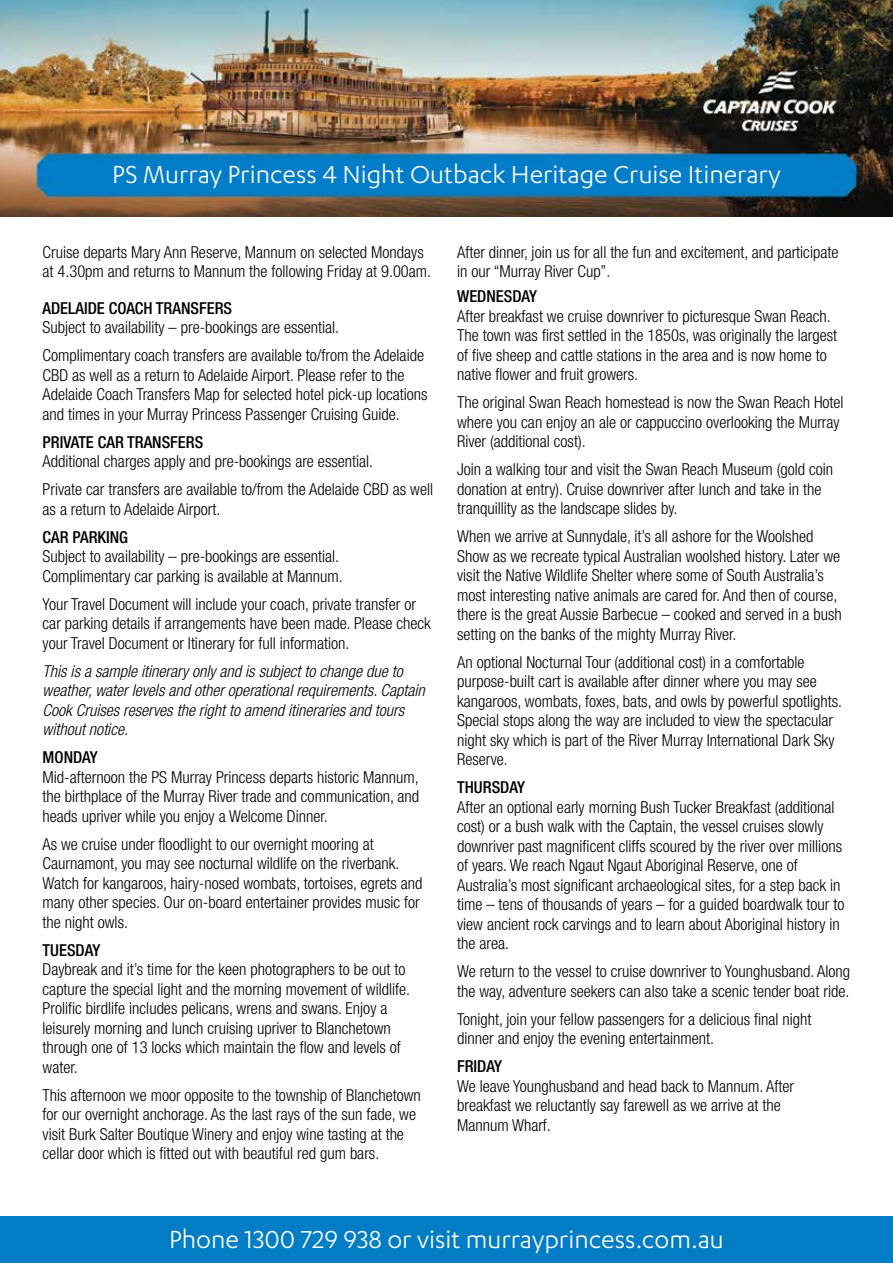
<style>
.page{position:relative;width:893px;height:1263px;background:#fff}
.page>*{position:absolute;margin:0;border:0;box-sizing:border-box;transform-origin:0 0}
.t1{font:28.5px "Karbon";color:#fff}
.t2{font:condensed 28.5px "Helvetica Neue LT Std";color:#fff}
.t3{font:300 condensed 16.5px/19.5px "Helvetica Neue LT Std";color:#000}
.t4{font:italic 300 condensed 16.5px/19.5px "Helvetica Neue LT Std";color:#000}
.t5{font:500 condensed 16.5px "Helvetica Neue LT Std";color:#000}
</style>
<div class="page">
<img style="left:0;top:0;width:893px;height:216px">
<div style="left:0;top:1216px;width:893px;height:47px;background:#007dc5"></div>
<h1 class="t1" style="left:112px;top:158px;width:670px">PS Murray Princess 4 Night Outback Heritage Cruise Itinerary</h1>
<p class="t3" style="left:43px;top:242px;width:390px">Cruise departs Mary Ann Reserve, Mannum on selected Mondays at 4.30pm and returns to Mannum the following Friday at 9.00am.</p>
<p class="t5" style="left:43px;top:298px;width:191px">ADELAIDE COACH TRANSFERS</p>
<p class="t3" style="left:43px;top:313px;width:383px;line-height:28px">Subject to availability – pre-bookings are essential.<br>Complimentary coach transfers are available to/from the Adelaide</p>
<p class="t3" style="left:43px;top:365px;width:387px">CBD as well as a return to Adelaide Airport. Please refer to the<br>Adelaide Coach Transfers Map for selected hotel pick-up locations and times in your Murray Princess Passenger Cruising Guide.</p>
<p class="t5" style="left:43px;top:432px;width:162px">PRIVATE CAR TRANSFERS</p>
<p class="t3" style="left:43px;top:447px;width:392px;line-height:28px">Additional charges apply and pre-bookings are essential.<br>Private car transfers are available to/from the Adelaide CBD as well</p>
<p class="t3" style="left:43px;top:499px;width:179px">as a return to Adelaide Airport.</p>
<p class="t5" style="left:43px;top:527px;width:87px">CAR PARKING</p>
<p class="t3" style="left:43px;top:546px;width:302px">Subject to availability – pre-bookings are essential.<br>Complimentary car parking is available at Mannum.</p>
<p class="t3" style="left:43px;top:594px;width:390px">Your Travel Document will include your coach, private transfer or car parking details if arrangements have been made. Please check your Travel Document or Itinerary for full information.</p>
<p class="t4" style="left:43px;top:662px;width:384px">This is a sample itinerary only and is subject to change due to weather, water levels and other operational requirements. Captain Cook Cruises reserves the right to amend itineraries and tours without notice.</p>
<p class="t5" style="left:43px;top:748px;width:57px">MONDAY</p>
<p class="t3" style="left:43px;top:767px;width:378px;text-align:justify">Mid-afternoon the PS Murray Princess departs historic Mannum, the birthplace of the Murray River trade and communication, and heads upriver while you enjoy a Welcome Dinner.</p>
<p class="t3" style="left:43px;top:834px;width:381px">As we cruise under floodlight to our overnight mooring at Caurnamont, you may see nocturnal wildlife on the riverbank.<br>Watch for kangaroos, hairy-nosed wombats, tortoises, egrets and many other species. Our on-board entertainer provides music for the night owls.</p>
<p class="t5" style="left:43px;top:940px;width:59px">TUESDAY</p>
<p class="t3" style="left:43px;top:960px;width:369px">Daybreak and it’s time for the keen photographers to be out to capture the special light and the morning movement of wildlife.<br>Prolific birdlife includes pelicans, wrens and swans. Enjoy a leisurely morning and lunch cruising upriver to Blanchetown through one of 13 locks which maintain the flow and levels of water.</p>
<p class="t3" style="left:43px;top:1085px;width:380px">This afternoon we moor opposite to the township of Blanchetown for our overnight anchorage. As the last rays of the sun fade, we visit Burk Salter Boutique Winery and enjoy wine tasting at the cellar door which is fitted out with beautiful red gum bars.</p>
<p class="t3" style="left:457px;top:242px;width:383px">After dinner, join us for all the fun and excitement, and participate in our “Murray River Cup”.</p>
<p class="t5" style="left:457px;top:287px;width:82px">WEDNESDAY</p>
<p class="t3" style="left:457px;top:306px;width:381px">After breakfast we cruise downriver to picturesque Swan Reach.<br>The town was first settled in the 1850s, was originally the largest of five sheep and cattle stations in the area and is now home to native flower and fruit growers.</p>
<p class="t3" style="left:457px;top:393px;width:388px">The original Swan Reach homestead is now the Swan Reach Hotel where you can enjoy an ale or cappuccino overlooking the Murray<br>River (additional cost).</p>
<p class="t3" style="left:457px;top:460px;width:378px">Join a walking tour and visit the Swan Reach Museum (gold coin donation at entry). Cruise downriver after lunch and take in the tranquillity as the landscape slides by.</p>
<p class="t3" style="left:457px;top:527px;width:386px">When we arrive at Sunnydale, it’s all ashore for the Woolshed Show as we recreate typical Australian woolshed history. Later we visit the Native Wildlife Shelter where some of South Australia’s most interesting native animals are cared for. And then of course, there is the great Aussie Barbecue – cooked and served in a bush setting on the banks of the mighty Murray River.</p>
<p class="t3" style="left:457px;top:652px;width:387px">An optional Nocturnal Tour (additional cost) in a comfortable purpose-built cart is available after dinner where you may see kangaroos, wombats, foxes, bats, and owls by powerful spotlights.<br>Special stops along the way are included to view the spectacular night sky which is part of the River Murray International Dark Sky Reserve.</p>
<p class="t5" style="left:457px;top:778px;width:69px">THURSDAY</p>
<p class="t3" style="left:457px;top:797px;width:389px">After an optional early morning Bush Tucker Breakfast (additional cost) or a bush walk with the Captain, the vessel cruises slowly downriver past magnificent cliffs scoured by the river over millions of years. We reach Ngaut Ngaut Aboriginal Reserve, one of Australia’s most significant archaeological sites, for a step back in time – tens of thousands of years – for a guided boardwalk tour to view ancient rock carvings and to learn about Aboriginal history in the area.</p>
<p class="t3" style="left:457px;top:962px;width:394px">We return to the vessel to cruise downriver to Younghusband. Along the way, adventure seekers can also take a scenic tender boat ride.</p>
<p class="t3" style="left:457px;top:1009px;width:356px">Tonight, join your fellow passengers for a delicious final night dinner and enjoy the evening entertainment.</p>
<p class="t5" style="left:457px;top:1057px;width:46px">FRIDAY</p>
<p class="t3" style="left:457px;top:1076px;width:338px">We leave Younghusband and head back to Mannum. After breakfast we reluctantly say farewell as we arrive at the<br>Mannum Wharf.</p>
<h1 class="t2" style="left:538px;top:1222px;width:311px">www.murrayprincess.com.au</h1>
<h1 class="t1" style="left:169px;top:1224px;width:556px">Phone 1300 729 938 or visit murrayprincess.com.au</h1>
</div>
